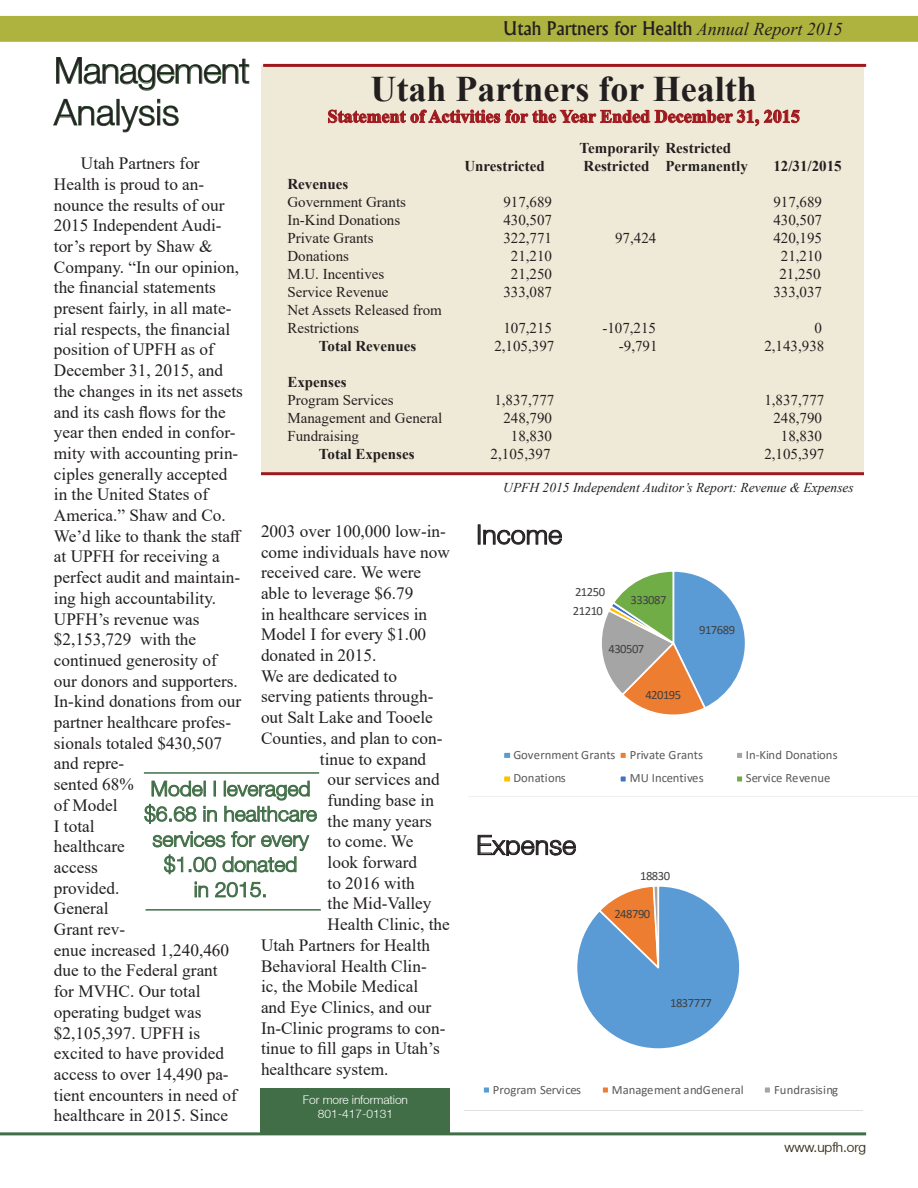
<style>
.page{position:relative;width:918px;height:1188px;background:#fff}
.page>*{position:absolute;margin:0;border:0;box-sizing:border-box;transform-origin:0 0}
.t1{font:700 36px "Times New Roman";color:#231f20}
.t2{font:300 36px "Helvetica Neue LT";letter-spacing:-.025em;color:#231f20}
.t3{font:300 36px "Helvetica Neue LT";color:#231f20}
.t4{font:300 27px "Helvetica Neue LT";color:#231f20}
.t5{font:300 21px/25.2px "Helvetica Neue LT";color:#416e47;text-align:center}
.t6{font:700 18px "Times New Roman";color:#9e191e}
.t7{font:500 18px "Albertus";color:#231f20}
.t8{font:17.25px/20.7px "Times New Roman";color:#231f20}
.t9{font:15px "Times New Roman";color:#231f20}
.t10{font:700 15px "Times New Roman";color:#231f20}
.t11{font:italic 13.5px "Times New Roman";color:#231f20}
.t12{font:300 13.5px "Helvetica Neue LT";color:#231f20}
.t13{font:12.6px "Calibri";letter-spacing:.005em;color:#595959}
.t14{font:12.6px "Calibri";letter-spacing:-.04em;color:#404040}
.t15{font:300 12px "Helvetica Neue LT";letter-spacing:-.01em;color:#fff}
.s1{font-family:"Times New Roman";font-weight:400;font-style:italic}
</style>
<div class="page">
<div style="left:260px;top:1088px;width:190px;height:46px;background:#416e47"></div>
<div style="left:261px;top:65px;width:603px;height:407px;background:#efead7"></div>
<svg style="left:56px;top:57px;width:194px;height:34px"></svg>
<svg style="left:53px;top:98px;width:126px;height:35px"></svg>
<svg style="left:328px;top:109px;width:472px;height:17px"></svg>
<div style="left:1px;top:17px;width:916px;height:24px;background:#aeb33f"></div>
<div style="left:0;top:16px;width:918px;height:26px;border:2px solid #aeb33f"></div>
<div style="left:478px;top:525px;width:2px;height:20px;border:1px solid #231f20"></div>
<svg style="left:483px;top:529px;width:79px;height:16px"></svg>
<hr style="left:261px;top:472px;width:603px;height:3px;background:#9e191e">
<svg style="left:477px;top:835px;width:99px;height:21px"></svg>
<svg style="left:784px;top:1141px;width:82px;height:14px"></svg>
<hr style="left:263px;top:64px;width:603px;height:3px;background:#9e191e">
<svg style="left:0;top:1132px;width:866px;height:3px;background:#537c58"></svg>
<svg style="left:151px;top:780px;width:54px;height:17px"></svg>
<svg style="left:214px;top:781px;width:2px;height:15px"></svg>
<svg style="left:144px;top:804px;width:53px;height:20px"></svg>
<svg style="left:204px;top:806px;width:13px;height:16px"></svg>
<svg style="left:224px;top:780px;width:93px;height:42px"></svg>
<svg style="left:152px;top:831px;width:157px;height:44px"></svg>
<svg style="left:195px;top:882px;width:13px;height:16px"></svg>
<svg style="left:215px;top:882px;width:50px;height:16px"></svg>
<hr style="left:144px;top:772px;width:175px;height:2px;background:#416e47">
<hr style="left:146px;top:909px;width:175px;height:2px;background:#416e47">
<svg style="left:468px;top:571px;width:450px;height:226px"></svg>
<svg style="left:483px;top:886px;width:287px;height:207px"></svg>
<p class="t2" style="left:54px;top:49px;width:197px">Management</p>
<p class="t3" style="left:54px;top:90px;width:127px">Analysis</p>
<p class="t7" style="left:503px;top:18px;width:341px">Utah Partners for Health <span class="s1">Annual Report 2015</span></p>
<p class="t1" style="left:371px;top:63px;width:388px">Utah Partners for Health</p>
<p class="t6" style="left:328px;top:103px;width:474px">Statement of Activities for the Year Ended December 31, 2015</p>
<p class="t10" style="left:580px;top:138px;width:153px">Temporarily Restricted</p>
<p class="t8" style="left:54px;top:152px;width:190px;text-indent:27px">Utah Partners for<br>Health is proud to an&shy;nounce the results of our<br>2015 Independent Audi&shy;tor’s report by Shaw &amp;<br>Company. “In our opinion, the financial statements present fairly, in all mate&shy;rial respects, the financial position of UPFH as of<br>December 31, 2015, and the changes in its net assets and its cash flows for the year then ended in confor&shy;mity with accounting prin&shy;ciples generally accepted in the United States of<br>America.” Shaw and Co.</p>
<p class="t8" style="left:54px;top:525px;width:189px">We’d like to thank the staff at UPFH for receiving a perfect audit and maintain&shy;ing high accountability.</p>
<p class="t8" style="left:54px;top:608px;width:189px">UPFH’s revenue was $2,153,729 with the continued generosity of our donors and supporters.<br>In-kind donations from our partner healthcare profes&shy;sionals totaled $430,507 and repre-<br>sented 68%<br>of Model<br>I total<br>healthcare<br>access<br>provided.<br>General<br>Grant rev-<br>enue increased 1,240,460 due to the Federal grant for MVHC. Our total operating budget was $2,105,397. UPFH is excited to have provided access to over 14,490 pa&shy;tient encounters in need of healthcare in 2015. Since</p>
<p class="t10" style="left:464px;top:156px;width:82px">Unrestricted</p>
<p class="t10" style="left:584px;top:156px;width:166px">Restricted Permanently</p>
<p class="t10" style="left:773px;top:156px;width:70px">12/31/2015</p>
<p class="t10" style="left:287px;top:174px;width:62px">Revenues</p>
<p class="t9" style="left:287px;top:192px;width:120px">Government Grants</p>
<p class="t9" style="left:503px;top:192px;width:50px">917,689</p>
<p class="t9" style="left:773px;top:192px;width:50px">917,689</p>
<p class="t9" style="left:287px;top:210px;width:114px">In-Kind Donations</p>
<p class="t9" style="left:503px;top:210px;width:50px">430,507</p>
<p class="t9" style="left:773px;top:210px;width:50px">430,507</p>
<p class="t9" style="left:287px;top:228px;width:88px">Private Grants</p>
<p class="t9" style="left:503px;top:228px;width:50px">322,771</p>
<p class="t9" style="left:615px;top:228px;width:43px">97,424</p>
<p class="t9" style="left:773px;top:228px;width:50px">420,195</p>
<p class="t9" style="left:287px;top:246px;width:63px">Donations</p>
<p class="t9" style="left:511px;top:246px;width:43px">21,210</p>
<p class="t9" style="left:781px;top:246px;width:43px">21,210</p>
<p class="t9" style="left:287px;top:264px;width:99px">M.U. Incentives</p>
<p class="t9" style="left:511px;top:264px;width:43px">21,250</p>
<p class="t9" style="left:779px;top:264px;width:43px">21,250</p>
<p class="t9" style="left:287px;top:282px;width:103px">Service Revenue</p>
<p class="t9" style="left:503px;top:282px;width:50px">333,087</p>
<p class="t9" style="left:773px;top:282px;width:50px">333,037</p>
<p class="t9" style="left:287px;top:300px;width:156px">Net Assets Released from</p>
<p class="t9" style="left:287px;top:318px;width:73px">Restrictions</p>
<p class="t9" style="left:503px;top:318px;width:50px">107,215</p>
<p class="t9" style="left:602px;top:318px;width:55px">-107,215</p>
<p class="t9" style="left:815px;top:318px;width:9px">0</p>
<p class="t10" style="left:319px;top:336px;width:99px">Total Revenues</p>
<p class="t9" style="left:494px;top:336px;width:61px">2,105,397</p>
<p class="t9" style="left:619px;top:336px;width:40px">-9,791</p>
<p class="t9" style="left:764px;top:336px;width:61px">2,143,938</p>
<p class="t10" style="left:287px;top:372px;width:61px">Expenses</p>
<p class="t9" style="left:287px;top:390px;width:108px">Program Services</p>
<p class="t9" style="left:494px;top:390px;width:61px">1,837,777</p>
<p class="t9" style="left:764px;top:390px;width:61px">1,837,777</p>
<p class="t9" style="left:287px;top:408px;width:156px">Management and General</p>
<p class="t9" style="left:503px;top:408px;width:50px">248,790</p>
<p class="t9" style="left:773px;top:408px;width:50px">248,790</p>
<p class="t9" style="left:287px;top:426px;width:73px">Fundraising</p>
<p class="t9" style="left:511px;top:426px;width:43px">18,830</p>
<p class="t9" style="left:781px;top:426px;width:43px">18,830</p>
<p class="t10" style="left:319px;top:444px;width:97px">Total Expenses</p>
<p class="t9" style="left:491px;top:444px;width:61px">2,105,397</p>
<p class="t9" style="left:764px;top:444px;width:62px">2,105,397</p>
<p class="t11" style="left:503px;top:478px;width:352px">UPFH 2015 Independent Auditor’s Report: Revenue &amp; Expenses</p>
<p class="t8" style="left:261px;top:520px;width:191px">2003 over 100,000 low-in&shy;come individuals have now received care. We were able to leverage $6.79<br>in healthcare services in<br>Model I for every $1.00 donated in 2015.</p>
<p class="t8" style="left:261px;top:665px;width:138px">We are dedicated to</p>
<p class="t8" style="left:261px;top:686px;width:174px">serving patients through-</p>
<p class="t8" style="left:261px;top:707px;width:173px">out Salt Lake and Tooele</p>
<p class="t8" style="left:261px;top:727px;width:183px">Counties, and plan to con-</p>
<p class="t8" style="left:320px;top:748px;width:108px">tinue to expand</p>
<p class="t8" style="left:328px;top:769px;width:114px">our services and</p>
<p class="t8" style="left:328px;top:789px;width:108px">funding base in</p>
<p class="t8" style="left:328px;top:810px;width:106px">the many years</p>
<p class="t8" style="left:328px;top:831px;width:87px">to come. We</p>
<p class="t8" style="left:328px;top:851px;width:91px">look forward</p>
<p class="t8" style="left:328px;top:872px;width:89px">to 2016 with</p>
<p class="t8" style="left:328px;top:893px;width:105px">the Mid-Valley</p>
<p class="t8" style="left:328px;top:914px;width:124px">Health Clinic, the</p>
<p class="t8" style="left:261px;top:934px;width:171px">Utah Partners for Health</p>
<p class="t8" style="left:261px;top:955px;width:167px">Behavioral Health Clin-</p>
<p class="t8" style="left:261px;top:976px;width:159px">ic, the Mobile Medical</p>
<p class="t8" style="left:261px;top:996px;width:172px">and Eye Clinics, and our</p>
<p class="t8" style="left:261px;top:1017px;width:186px">In-Clinic programs to con-</p>
<p class="t8" style="left:261px;top:1038px;width:180px">tinue to fill gaps in Utah’s</p>
<p class="t8" style="left:261px;top:1058px;width:129px">healthcare system.</p>
<p class="t4" style="left:476px;top:518px;width:88px">Income</p>
<p class="t14" style="left:575px;top:583px;width:32px">21250</p>
<p class="t14" style="left:631px;top:592px;width:37px">333087</p>
<p class="t14" style="left:573px;top:602px;width:32px">21210</p>
<p class="t14" style="left:699px;top:621px;width:37px">917689</p>
<p class="t14" style="left:608px;top:640px;width:37px">430507</p>
<p class="t14" style="left:645px;top:686px;width:37px">420195</p>
<p class="t13" style="left:514px;top:746px;width:191px">Government Grants Private Grants</p>
<p class="t13" style="left:746px;top:746px;width:93px">In-Kind Donations</p>
<p class="t13" style="left:514px;top:769px;width:54px">Donations</p>
<p class="t13" style="left:630px;top:769px;width:76px">MU Incentives</p>
<p class="t13" style="left:746px;top:769px;width:86px">Service Revenue</p>
<p class="t5" style="left:144px;top:776px;width:174px">Model I leveraged $6.68 in healthcare services for every $1.00 donated</p>
<p class="t5" style="left:194px;top:876px;width:75px">in 2015.</p>
<p class="t4" style="left:476px;top:829px;width:102px">Expense</p>
<p class="t14" style="left:640px;top:867px;width:32px">18830</p>
<p class="t14" style="left:614px;top:905px;width:37px">248790</p>
<p class="t14" style="left:670px;top:994px;width:43px">1837777</p>
<p class="t13" style="left:493px;top:1081px;width:90px">Program Services</p>
<p class="t13" style="left:612px;top:1081px;width:133px">Management andGeneral</p>
<p class="t13" style="left:774px;top:1081px;width:66px">Fundrasising</p>
<p class="t15" style="left:303px;top:1092px;width:107px">For more information</p>
<p class="t15" style="left:318px;top:1107px;width:77px">801-417-0131</p>
<p class="t12" style="left:784px;top:1139px;width:83px">www.upfh.org</p>
</div>
